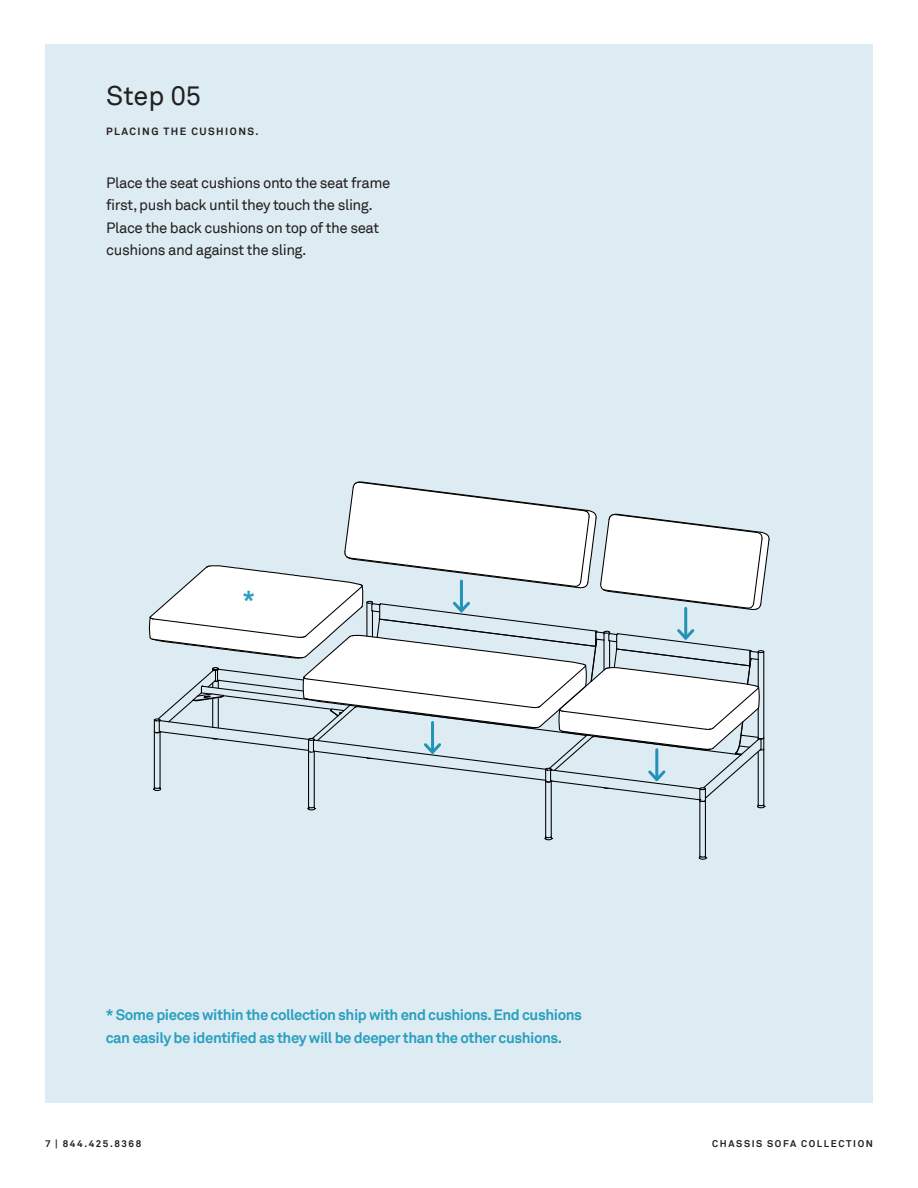
<style>
.page{position:relative;width:918px;height:1188px;background:#fff}
.page>*{position:absolute;margin:0;border:0;box-sizing:border-box;transform-origin:0 0}
.Step_Headline{font:27px "Akkurat";color:#231f20}
.Body_Copy{font:700 24px "Akkurat";color:#299fc0}
.Description_Body{font:15px/22.5px "Akkurat";letter-spacing:-.03em;color:#231f20}
.Body_Copy-2{font:700 15px/22.5px "Akkurat";letter-spacing:-.03em;color:#299fc0}
.Step_Subhead___Tagli{font:700 10.5px "Akkurat";letter-spacing:.14em;color:#231f20}
.t1{font:700 9.75px "Akkurat";letter-spacing:.16em;color:#231f20}
</style>
<div class="page">
<div style="left:45px;top:44px;width:828px;height:1058px;background:#ddebf2"></div>
<hr style="left:545px;top:781px;width:1px;height:56px;background:#000">
<hr style="left:551px;top:781px;width:1px;height:56px;background:#000">
<hr style="left:699px;top:801px;width:1px;height:55px;background:#000">
<hr style="left:705px;top:801px;width:1px;height:55px;background:#000">
<svg style="left:698px;top:855px;width:9px;height:5px"></svg>
<svg style="left:544px;top:836px;width:9px;height:5px"></svg>
<svg style="left:149px;top:481px;width:621px;height:330px"></svg>
<p class="Step_Headline" style="left:106px;top:80px;width:96px">Step 05</p>
<p class="Step_Subhead___Tagli" style="left:106px;top:125px;width:154px">PLACING THE CUSHIONS.</p>
<p class="Description_Body" style="left:106px;top:171px;width:286px">Place the seat cushions onto the seat frame first, push back until they touch the sling.<br>Place the back cushions on top of the seat cushions and against the sling.</p>
<p class="Body_Copy" style="left:243px;top:584px;width:14px">*</p>
<p class="Body_Copy-2" style="left:106px;top:1004px;width:478px">* Some pieces within the collection ship with end cushions. End cushions can easily be identified as they will be deeper than the other cushions.</p>
<p class="t1" style="left:45px;top:1138px;width:98px">7 | 844.425.8368</p>
<p class="t1" style="left:712px;top:1138px;width:162px">CHASSIS SOFA COLLECTION</p>
</div>
